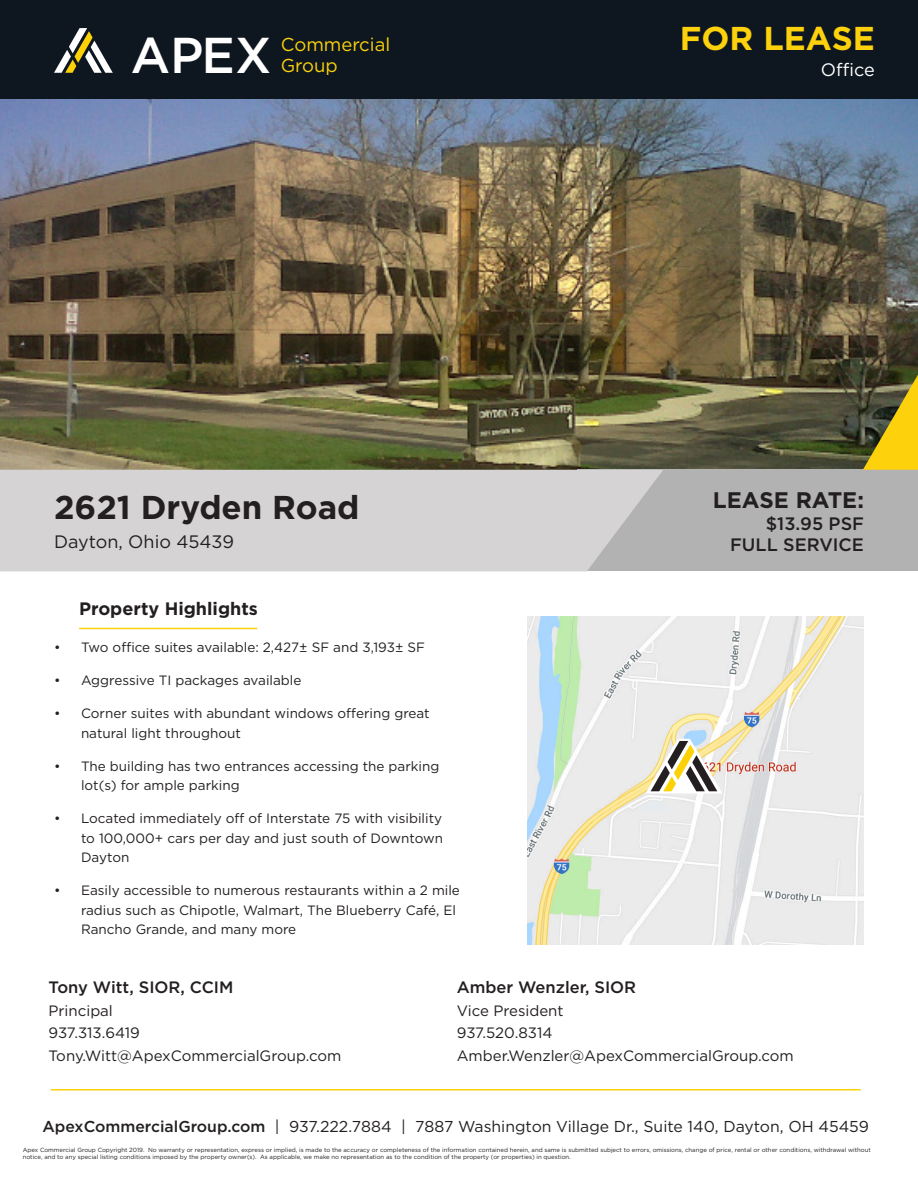
<style>
.page{position:relative;width:918px;height:1188px;background:#fff}
.page>*{position:absolute;margin:0;border:0;box-sizing:border-box;transform-origin:0 0}
.t1{font:500 50.25px "Gotham";color:#fff}
.t2{font:700 33px "Gotham";color:#231f20}
.t3{font:700 33px "Gotham";color:#fdd10c}
.t4{font:700 22.5px "Gotham";color:#231f20}
.t5{font:18.6px/20.9px "Gotham";color:#fcd10d}
.t6{font:500 18px/21.6px "Gotham";color:#231f20;text-align:right}
.t7{font:700 18px "Gotham";color:#231f20}
.t8{font:18px "Gotham";color:#231f20}
.t9{font:18px "Gotham";color:#fff}
.t10{font:500 16.5px "Gotham";color:#231f20}
.t11{font:15.75px "Gotham";color:#231f20}
.t12{font:15px/22.5px "Gotham";color:#231f20}
.t13{font:13.5px/19.5px "Gotham";color:#231f20}
.t14{font:6px/7.2px "Gotham";color:#231f20}
.s1{font-weight:500}
</style>
<div class="page">
<img style="left:0;top:99px;width:918px;height:371px">
<div style="left:0;top:0;width:918px;height:99px;background:#0e171f"></div>
<div style="left:577px;top:470px;width:341px;height:101px;background:#b2b2b2"></div>
<hr style="left:79px;top:628px;width:178px;height:1px;background:#fdd10b">
<hr style="left:51px;top:1089px;width:810px;height:1px;background:#fdd10b">
<svg style="left:863px;top:375px;width:55px;height:95px;background:#a18c20"></svg>
<div style="left:0;top:470px;width:663px;height:101px;background:#d5d3d3"></div>
<img style="left:527px;top:616px;width:337px;height:329px">
<svg style="left:645px;top:739px;width:78px;height:54px"></svg>
<svg style="left:54px;top:28px;width:59px;height:45px"></svg>
<h1 class="t1" style="left:131px;top:22px;width:142px">APEX</h1>
<h3 class="t5" style="left:281px;top:34px;width:111px">Commercial<br>Group</h3>
<p class="t2" style="left:54px;top:485px;width:307px">2621 Dryden Road</p>
<p class="t8" style="left:54px;top:530px;width:182px">Dayton, Ohio 45439</p>
<p class="t7" style="left:79px;top:597px;width:180px">Property Highlights</p>
<p class="t13" style="left:54px;top:637px;width:373px">• Two office suites available: 2,427± SF and 3,193± SF</p>
<p class="t13" style="left:54px;top:670px;width:249px">• Aggressive TI packages available</p>
<p class="t13" style="left:81px;top:703px;width:350px;text-indent:-27px">• Corner suites with abundant windows offering great natural light throughout</p>
<p class="t13" style="left:81px;top:756px;width:360px;text-indent:-27px">• The building has two entrances accessing the parking lot(s) for ample parking</p>
<p class="t13" style="left:81px;top:808px;width:364px;text-align:justify;text-indent:-27px">• Located immediately off of Interstate 75 with visibility to 100,000+ cars per day and just south of Downtown Dayton</p>
<p class="t13" style="left:81px;top:880px;width:380px;text-indent:-27px">• Easily accessible to numerous restaurants within a 2 mile radius such as Chipotle, Walmart, The Blueberry Café, El<br>Rancho Grande, and many more</p>
<p class="t3" style="left:680px;top:17px;width:196px">FOR LEASE</p>
<p class="t9" style="left:821px;top:58px;width:55px">Office</p>
<p class="t4" style="left:713px;top:485px;width:153px">LEASE RATE:</p>
<p class="t6" style="left:730px;top:512px;width:135px">$13.95 PSF<br>FULL SERVICE</p>
<p class="t10" style="left:49px;top:977px;width:186px">Tony Witt, SIOR, CCIM</p>
<p class="t12" style="left:49px;top:999px;width:93px">Principal<br>937.313.6419</p>
<p class="t12" style="left:49px;top:1044px;width:294px">Tony.Witt@ApexCommercialGroup.com</p>
<p class="t10" style="left:457px;top:977px;width:181px">Amber Wenzler, SIOR</p>
<p class="t12" style="left:457px;top:999px;width:108px">Vice President<br>937.520.8314</p>
<p class="t12" style="left:457px;top:1044px;width:339px">Amber.Wenzler@ApexCommercialGroup.com</p>
<p class="t11" style="left:43px;top:1116px;width:828px"><span class="s1">ApexCommercialGroup.com</span> | 937.222.7884 | 7887 Washington Village Dr., Suite 140, Dayton, OH 45459</p>
<p class="t14" style="left:23px;top:1146px;width:850px">Apex Commercial Group Copyright 2019. No warranty or representation, express or implied, is made to the accuracy or completeness of the information contained herein, and same is submitted subject to errors, omissions, change of price, rental or other conditions, withdrawal without notice, and to any special listing conditions imposed by the property owner(s). As applicable, we make no representation as to the condition of the property (or properties) in question.</p>
</div>
